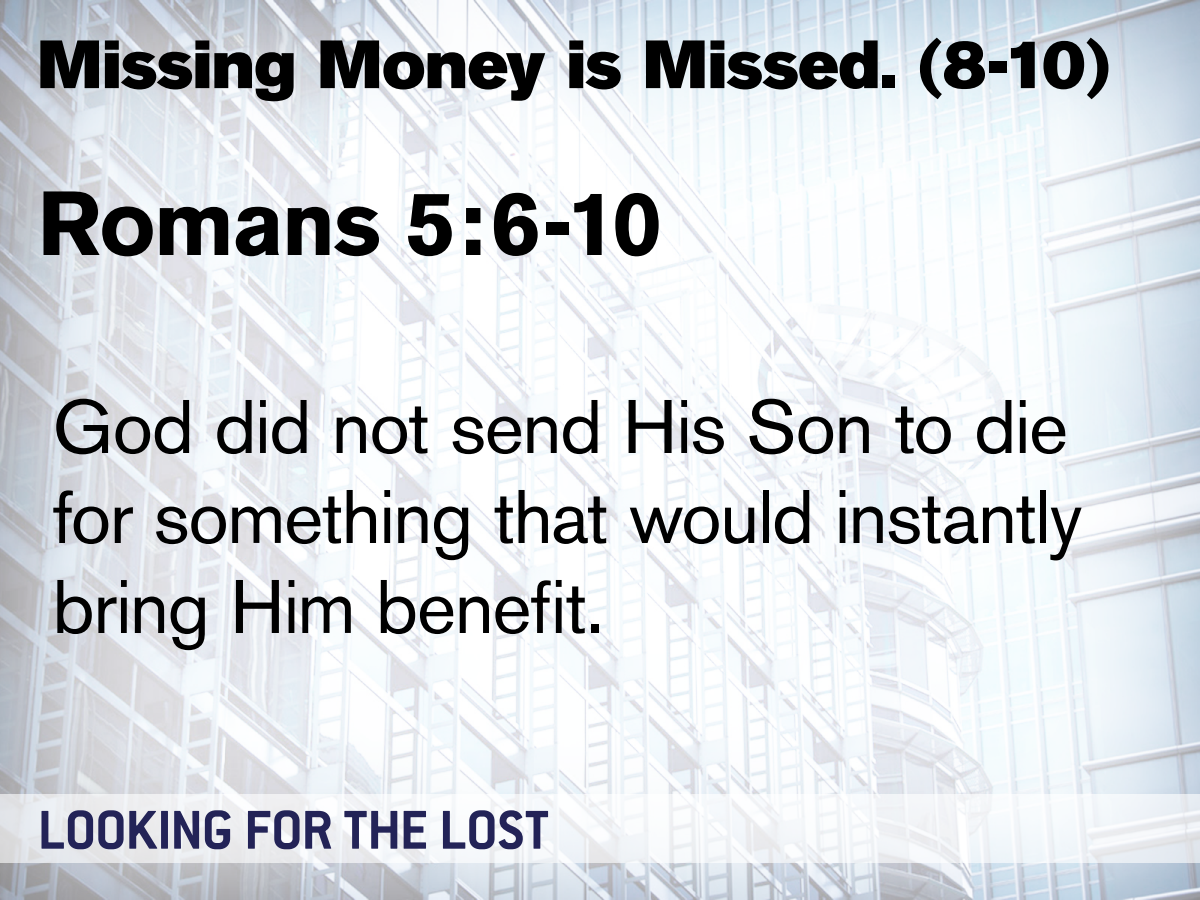
<style>
.page{position:relative;width:1200px;height:900px;background:#fff}
.page>*{position:absolute;margin:0;border:0;box-sizing:border-box;transform-origin:0 0}
.t1{font:700 90px "Akzidenz Grotesk BE";letter-spacing:-.025em;color:#000}
.t2{font:75px/90px "Akzidenz Grotesk BE";letter-spacing:-.02em;color:#000}
.t3{font:67.5px "Akzidenz Grotesk BE Super";letter-spacing:-.01em;color:#000}
.t4{font:700 60px "Conduit ITC";letter-spacing:-.005em;color:#232357}
</style>
<div class="page">
<img style="left:0;top:0;width:1200px;height:900px">
<svg style="left:0;top:794px;width:1200px;height:68px;fill:#f2f5f9"></svg>
<p class="t3" style="left:38px;top:25px;width:1074px">Missing Money is Missed. (8-10)</p>
<p class="t1" style="left:38px;top:172px;width:626px">Romans 5:6-10</p>
<p class="t2" style="left:52px;top:382px;width:1031px">God did not send His Son to die for something that would instantly bring Him benefit.</p>
<p class="t4" style="left:38px;top:795px;width:513px">LOOKING FOR THE LOST</p>
</div>
